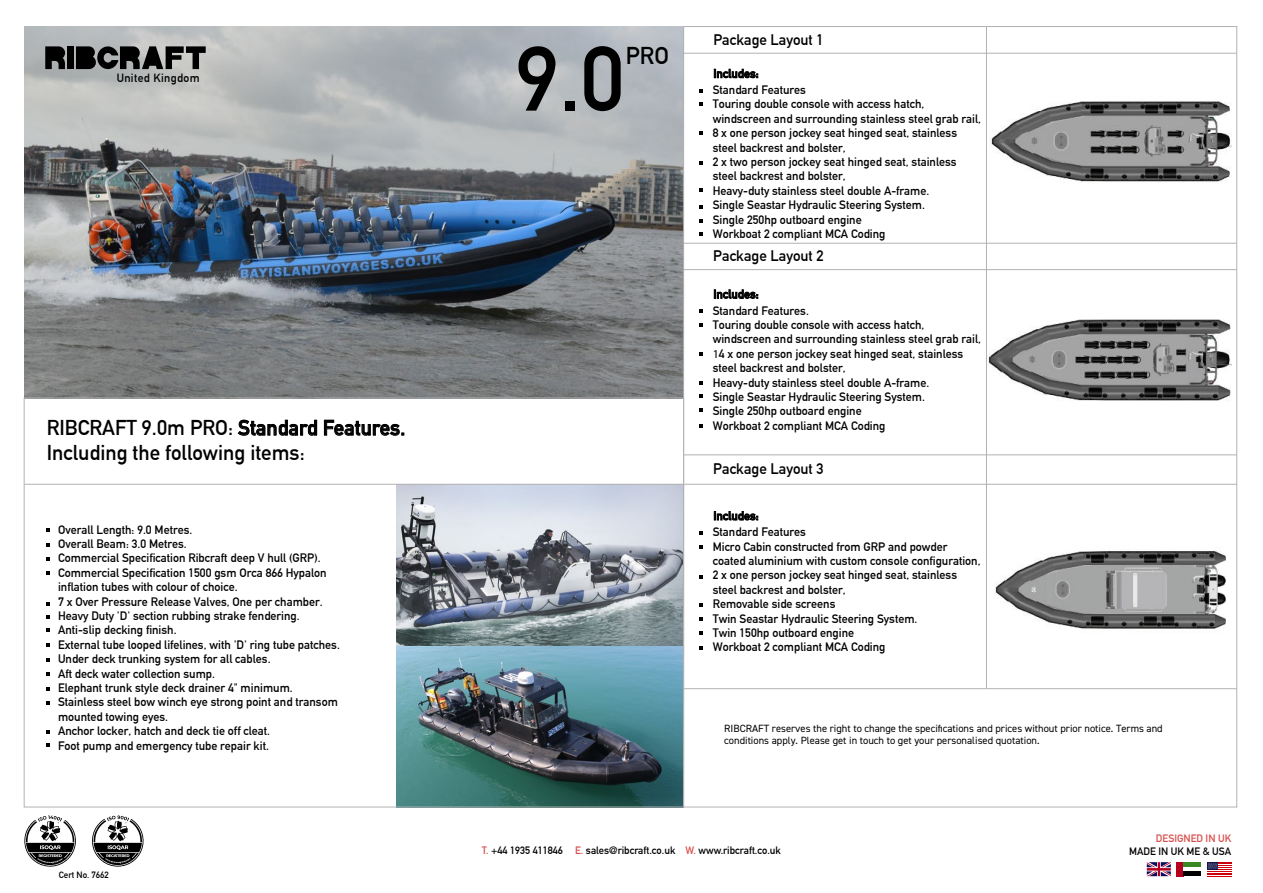
<style>
.page{position:relative;width:1263px;height:893px;background:#fff}
.page>*{position:absolute;margin:0;border:0;box-sizing:border-box;transform-origin:0 0}
.t1{font:700 89.85px "DIN Alternate";color:#000}
.t2{font:700 23.85px "DIN Alternate";color:#000}
.t3{font:700 21px/25.2px "DIN Alternate";color:#000}
.t4{font:700 15px "DIN Alternate";color:#000}
.t5{font:700 12px/14.4px "DIN Alternate";color:#000}
.t6{font:700 11.7px "DIN Alternate";letter-spacing:.03em;color:#000}
.t7{font:10.5px/12.6px "DIN2014";color:#000}
.t8{font:700 10.5px "DIN Alternate";color:#000}
.t9{font:700 10.5px "DIN Alternate";color:#d94d4b}
.t10{font:700 9px "DIN Alternate";color:#000}
.s1{font-family:"Myriad Pro";font-weight:400}
.s2{color:#d94d4b}
</style>
<div class="page">
<img style="left:991px;top:101px;width:240px;height:81px">
<img style="left:995px;top:551px;width:231px;height:78px">
<img style="left:396px;top:485px;width:286px;height:161px">
<img style="left:396px;top:646px;width:286px;height:159px">
<svg style="left:699px;top:531px;width:4px;height:4px"></svg>
<svg style="left:699px;top:545px;width:4px;height:3px"></svg>
<svg style="left:699px;top:575px;width:4px;height:3px"></svg>
<svg style="left:699px;top:603px;width:4px;height:4px"></svg>
<svg style="left:699px;top:632px;width:4px;height:3px"></svg>
<svg style="left:699px;top:618px;width:4px;height:3px"></svg>
<svg style="left:699px;top:646px;width:4px;height:4px"></svg>
<svg style="left:714px;top:511px;width:44px;height:9px"></svg>
<img style="left:24px;top:26px;width:659px;height:372px">
<div style="left:67px;top:46px;width:7px;height:23px;background:#000"></div>
<svg style="left:45px;top:46px;width:20px;height:23px"></svg>
<svg style="left:76px;top:46px;width:130px;height:23px"></svg>
<svg style="left:47px;top:557px;width:3px;height:4px"></svg>
<svg style="left:47px;top:571px;width:3px;height:4px"></svg>
<svg style="left:47px;top:615px;width:3px;height:4px"></svg>
<svg style="left:47px;top:628px;width:3px;height:4px"></svg>
<svg style="left:47px;top:643px;width:3px;height:4px"></svg>
<svg style="left:47px;top:658px;width:3px;height:4px"></svg>
<svg style="left:47px;top:701px;width:3px;height:4px"></svg>
<svg style="left:47px;top:743px;width:3px;height:4px"></svg>
<svg style="left:699px;top:89px;width:4px;height:4px"></svg>
<svg style="left:699px;top:102px;width:4px;height:4px"></svg>
<svg style="left:699px;top:131px;width:4px;height:4px"></svg>
<svg style="left:699px;top:161px;width:4px;height:4px"></svg>
<svg style="left:699px;top:188px;width:4px;height:4px"></svg>
<svg style="left:699px;top:205px;width:4px;height:4px"></svg>
<svg style="left:699px;top:219px;width:4px;height:4px"></svg>
<svg style="left:699px;top:232px;width:4px;height:3px"></svg>
<svg style="left:714px;top:69px;width:44px;height:9px"></svg>
<svg style="left:699px;top:310px;width:4px;height:3px"></svg>
<svg style="left:699px;top:323px;width:4px;height:4px"></svg>
<svg style="left:699px;top:352px;width:4px;height:3px"></svg>
<svg style="left:699px;top:382px;width:4px;height:3px"></svg>
<svg style="left:699px;top:394px;width:4px;height:4px"></svg>
<svg style="left:699px;top:409px;width:4px;height:3px"></svg>
<svg style="left:699px;top:424px;width:4px;height:4px"></svg>
<svg style="left:714px;top:289px;width:44px;height:10px"></svg>
<svg style="left:238px;top:420px;width:79px;height:16px"></svg>
<svg style="left:324px;top:420px;width:80px;height:16px"></svg>
<hr style="left:684px;top:53px;width:553px;height:1px;background:#b2b2b2">
<hr style="left:684px;top:455px;width:553px;height:1px;background:#b2b2b2">
<hr style="left:684px;top:484px;width:553px;height:1px;background:#b2b2b2">
<hr style="left:684px;top:688px;width:553px;height:1px;background:#b2b2b2">
<hr style="left:986px;top:27px;width:1px;height:662px;background:#b2b2b2">
<hr style="left:24px;top:484px;width:660px;height:1px;background:#b2b2b2">
<hr style="left:684px;top:243px;width:553px;height:1px;background:#b2b2b2">
<hr style="left:684px;top:269px;width:553px;height:1px;background:#b2b2b2">
<div style="left:1176px;top:862px;width:7px;height:14px;background:#b5001f"></div>
<div style="left:1183px;top:862px;width:17px;height:5px;background:#3b8723"></div>
<div style="left:1183px;top:871px;width:17px;height:5px;background:#020203"></div>
<svg style="left:1147px;top:862px;width:24px;height:14px"></svg>
<svg style="left:1207px;top:862px;width:24px;height:13px"></svg>
<svg style="left:24px;top:815px;width:52px;height:52px"></svg>
<svg style="left:92px;top:815px;width:52px;height:52px"></svg>
<img style="left:988px;top:319px;width:243px;height:82px">
<p class="t6" style="left:117px;top:73px;width:85px">United Kingdom</p>
<h3 class="t3" style="left:47px;top:417px;width:360px">RIBCRAFT 9.0m PRO: Standard Features.<br>Including the following items:</h3>
<p class="t5" style="left:58px;top:523px;width:283px">Overall Length: 9.0 Metres.<br>Overall Beam: 3.0 Metres.<br>Commercial Specification Ribcraft deep V hull (GRP).<br>Commercial Specification 1500 gsm Orca 866 Hypalon inflation tubes with colour of choice.<br>7 x Over Pressure Release Valves, One per chamber.<br>Heavy Duty 'D' section rubbing strake fendering.<br>Anti-slip decking finish.<br>External tube looped lifelines, with 'D' ring tube patches.<br>Under deck trunking system for all cables.<br>Aft deck water collection sump.<br>Elephant trunk style deck drainer 4" minimum.<br>Stainless steel bow winch eye strong point and transom mounted towing eyes.<br>Anchor locker, hatch and deck tie off cleat.<br>Foot pump and emergency tube repair kit.</p>
<p class="t10" style="left:59px;top:872px;width:51px">Cert No. 7662</p>
<h1 class="t1" style="left:516px;top:46px;width:109px">9.0</h1>
<h2 class="t2" style="left:626px;top:47px;width:45px">PRO</h2>
<p class="t4" style="left:713px;top:34px;width:112px">Package Layout 1</p>
<p class="t5" style="left:713px;top:67px;width:47px">Includes:</p>
<p class="t5" style="left:713px;top:84px;width:270px">Standard Features<br>Touring double console with access hatch, windscreen and surrounding stainless steel grab rail, 8 x one person jockey seat hinged seat, stainless steel backrest and bolster,<br>2 x two person jockey seat hinged seat, stainless steel backrest and bolster,<br>Heavy-duty stainless steel double A-frame.<br>Single Seastar Hydraulic Steering System.<br>Single 250hp outboard engine<br>Workboat 2 compliant MCA Coding</p>
<p class="t4" style="left:713px;top:251px;width:112px">Package Layout 2</p>
<p class="t5" style="left:713px;top:288px;width:47px">Includes:</p>
<p class="t5" style="left:713px;top:304px;width:270px">Standard Features.<br>Touring double console with access hatch, windscreen and surrounding stainless steel grab rail, <span class="s1">1</span>4 x one person jockey seat hinged seat, stainless steel backrest and bolster,<br>Heavy-duty stainless steel double A-frame.<br>Single Seastar Hydraulic Steering System.<br>Single 250hp outboard engine<br>Workboat 2 compliant MCA Coding</p>
<p class="t4" style="left:713px;top:463px;width:112px">Package Layout 3</p>
<p class="t5" style="left:713px;top:510px;width:47px">Includes:</p>
<p class="t5" style="left:713px;top:526px;width:269px">Standard Features<br>Micro Cabin constructed from GRP and powder coated aluminium with custom console configuration, 2 x one person jockey seat hinged seat, stainless steel backrest and bolster,<br>Removable side screens<br>Twin Seastar Hydraulic Steering System.<br>Twin 150hp outboard engine<br>Workboat 2 compliant MCA Coding</p>
<p class="t7" style="left:724px;top:723px;width:440px">RIBCRAFT reserves the right to change the specifications and prices without prior notice. Terms and conditions apply. Please get in touch to get your personalised quotation.</p>
<p class="t9" style="left:1156px;top:835px;width:77px">DESIGNED IN UK</p>
<p class="t8" style="left:482px;top:847px;width:300px"><span class="s2">T.</span> +44 1935 411846 <span class="s2">E.</span> sales@ribcraft.co.uk <span class="s2">W.</span> www.ribcraft.co.uk</p>
<p class="t8" style="left:1129px;top:847px;width:104px">MADE IN UK ME &amp; USA</p>
</div>
